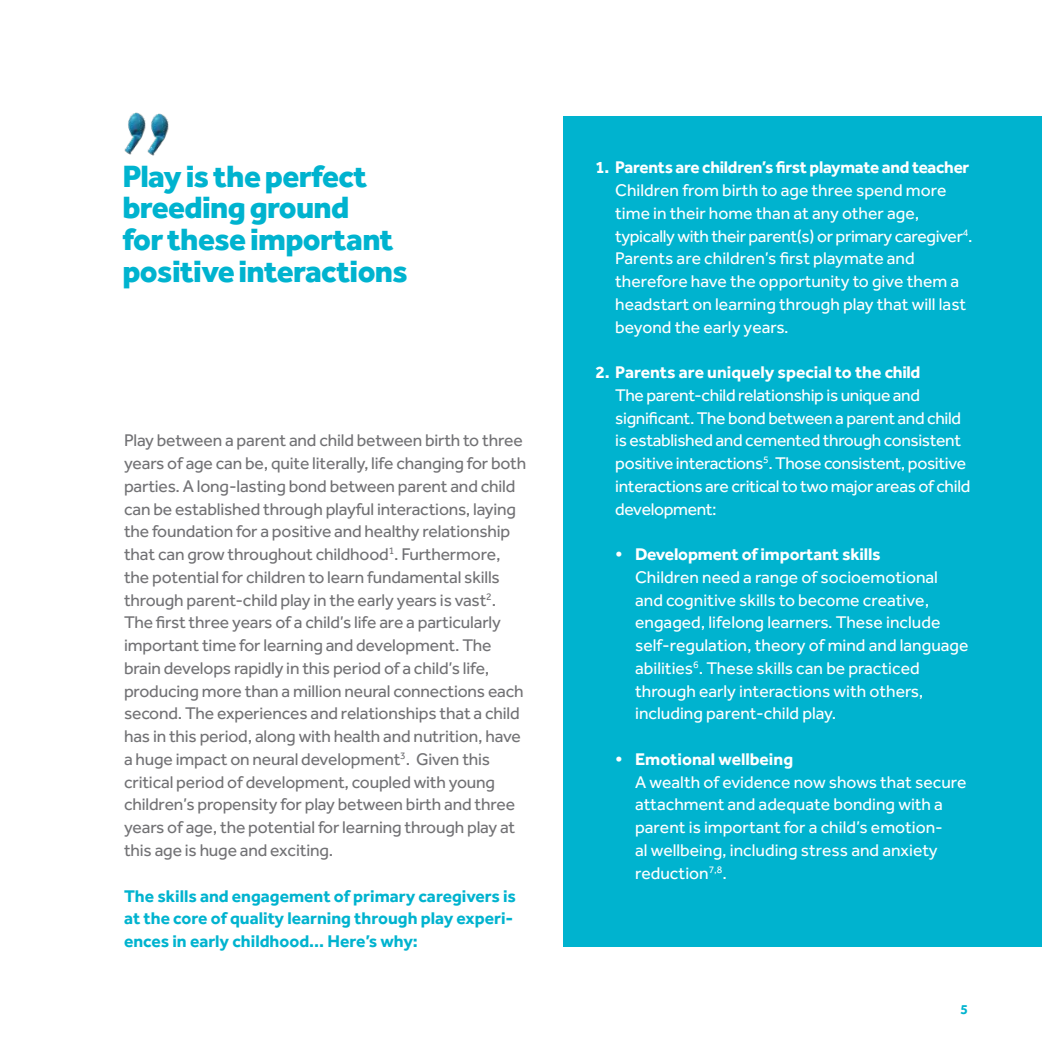
<style>
.page{position:relative;width:1042px;height:1042px;background:#fff}
.page>*{position:absolute;margin:0;border:0;box-sizing:border-box;transform-origin:0 0}
.t1{font:800 31.85px/31.7px "Effra";letter-spacing:-.02em;color:#00b3cf}
.t2{font:17.5px/22.8px "Effra";letter-spacing:-.01em;color:#727275}
.t3{font:17.5px/22.8px "Effra";color:#fff}
.t4{font:17.5px/22.8px "Effra";letter-spacing:-.02em;color:#fff}
.t5{font:700 17.5px "Effra";letter-spacing:-.01em;color:#fff}
.t6{font:700 17.5px/22.8px "Effra";color:#00b3cf}
.t7{font:700 14px "Effra";color:#00b3cf}
</style>
<div class="page">
<div style="left:563px;top:117px;width:479px;height:830px;background:#00b3cf"></div>
<img style="left:158px;top:113px;width:11px;height:35px">
<img style="left:124px;top:112px;width:34px;height:44px">
<h1 class="t1" style="left:122px;top:159px;width:287px">Play is the perfect breeding ground<br>for these important positive interactions</h1>
<p class="t2" style="left:124px;top:429px;width:404px">Play between a parent and child between birth to three years of age can be, quite literally, life changing for both parties. A long-lasting bond between parent and child can be established through playful interactions, laying the foundation for a positive and healthy relationship that can grow throughout childhood<sup>1</sup>. Furthermore, the potential for children to learn fundamental skills through parent-child play in the early years is vast<sup>2</sup>.<br>The first three years of a child’s life are a particularly important time for learning and development. The brain develops rapidly in this period of a child’s life, producing more than a million neural connections each second. The experiences and relationships that a child has in this period, along with health and nutrition, have a huge impact on neural development<sup>3</sup>. Given this critical period of development, coupled with young children’s propensity for play between birth and three years of age, the potential for learning through play at this age is huge and exciting.</p>
<p class="t6" style="left:124px;top:884px;width:393px">The skills and engagement of primary caregivers is at the core of quality learning through play experi&shy;ences in early childhood... Here’s why:</p>
<p class="t5" style="left:595px;top:157px;width:375px">1. Parents are children’s first playmate and teacher</p>
<p class="t3" style="left:615px;top:179px;width:359px">Children from birth to age three spend more time in their home than at any other age, typically with their parent(s) or primary caregiver<sup>4</sup>.<br>Parents are children’s first playmate and therefore have the opportunity to give them a headstart on learning through play that will last beyond the early years.</p>
<p class="t5" style="left:595px;top:362px;width:327px">2. Parents are uniquely special to the child</p>
<p class="t4" style="left:615px;top:383px;width:357px">The parent-child relationship is unique and significant. The bond between a parent and child is established and cemented through consistent positive interactions<sup>5</sup>. Those consistent, positive interactions are critical to two major areas of child development:</p>
<p class="t5" style="left:615px;top:544px;width:267px">• Development of important skills</p>
<p class="t3" style="left:635px;top:565px;width:335px">Children need a range of socioemotional and cognitive skills to become creative, engaged, lifelong learners. These include self-regulation, theory of mind and language abilities<sup>6</sup>. These skills can be practiced through early interactions with others, including parent-child play.</p>
<p class="t5" style="left:615px;top:748px;width:179px">• Emotional wellbeing</p>
<p class="t3" style="left:635px;top:770px;width:333px">A wealth of evidence now shows that secure attachment and adequate bonding with a parent is important for a child’s emotion-<br>al wellbeing, including stress and anxiety reduction<sup>7,8</sup>.</p>
<p class="t7" style="left:960px;top:1001px;width:9px">5</p>
</div>
